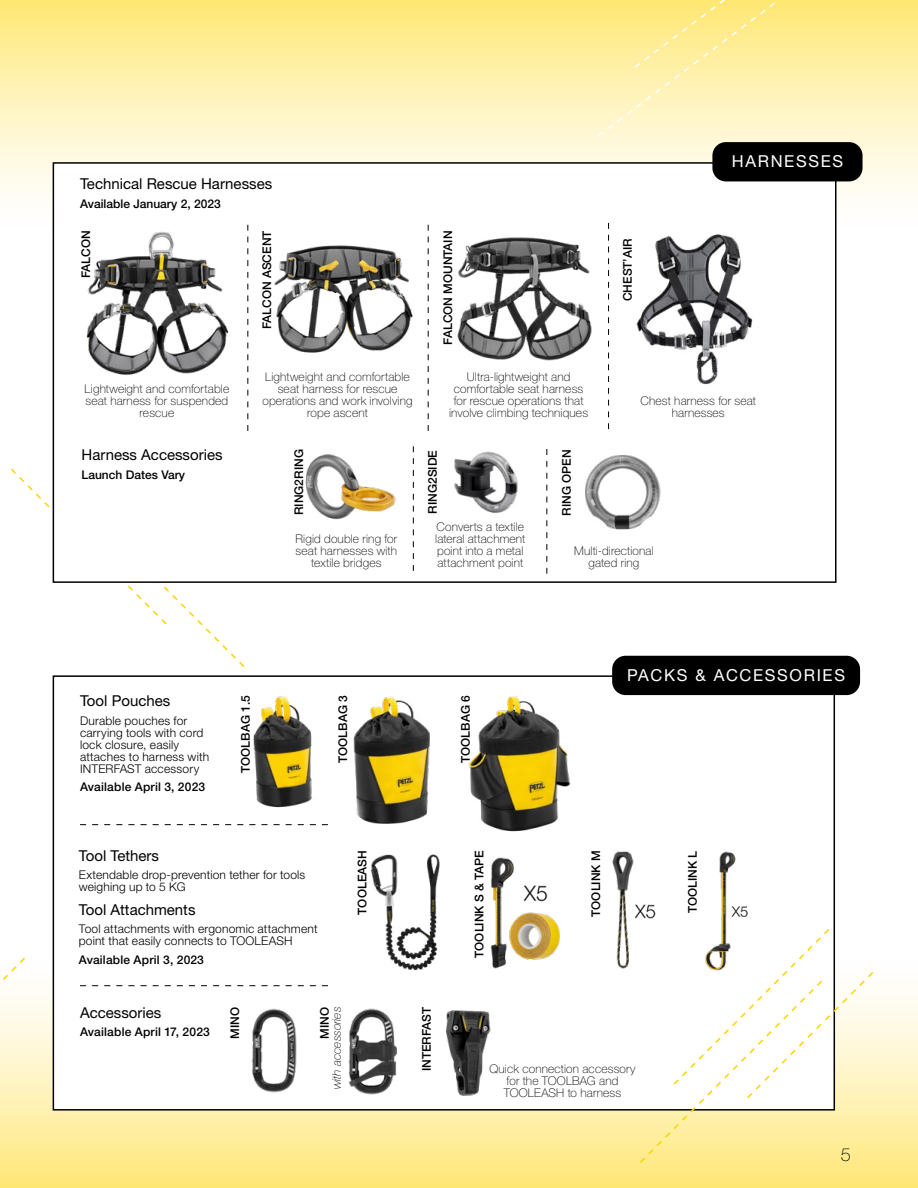
<style>
.page{position:relative;width:918px;height:1188px;background:#fff}
.page>*{position:absolute;margin:0;border:0;box-sizing:border-box;transform-origin:0 0}
.t1{font:100 18px "Helvetica Neue LT Pro";color:#000}
.t2{font:16.5px "Helvetica Neue LT Pro";letter-spacing:.1em;color:#fff}
.t3{font:15px "Helvetica Neue LT Pro";color:#000}
.t4{font:100 12px/12px "Helvetica Neue LT Pro";letter-spacing:.015em;color:#000;text-align:center}
.t5{font:500 12px "Helvetica Neue LT Pro";color:#000}
.t6{font:300 12px/12px "Helvetica Neue LT Pro";letter-spacing:.015em;color:#000}
.t7{font:italic 100 12px "Helvetica Neue LT Pro";color:#000}
</style>
<div class="page">
<div style="left:0;top:0;width:918px;height:233px;background:linear-gradient(to bottom,#ffe97c,#fdffff)"></div>
<div style="left:0;top:956px;width:918px;height:232px;background:linear-gradient(to bottom,#fbfdff,#fde77c)"></div>
<svg style="left:0;top:956px;width:27px;height:187px"></svg>
<svg style="left:11px;top:467px;width:234px;height:200px"></svg>
<div style="left:53px;top:676px;width:781px;height:434px;background:#fff"></div>
<div style="left:53px;top:163px;width:783px;height:419px;background:#fff"></div>
<div style="left:53px;top:162px;width:784px;height:421px;border:2px solid #000"></div>
<div style="left:712px;top:142px;width:151px;height:39px;background:#000;border-radius:14px"></div>
<img style="left:305px;top:454px;width:91px;height:66px">
<img style="left:454px;top:451px;width:64px;height:63px">
<svg style="left:413px;top:446px;width:1px;height:125px"></svg>
<img style="left:253px;top:696px;width:59px;height:112px">
<img style="left:353px;top:696px;width:77px;height:128px">
<img style="left:468px;top:696px;width:103px;height:136px">
<img style="left:370px;top:854px;width:70px;height:117px">
<img style="left:490px;top:857px;width:70px;height:112px">
<img style="left:719px;top:851px;width:29px;height:76px">
<img style="left:612px;top:851px;width:44px;height:118px">
<img style="left:251px;top:1008px;width:46px;height:85px">
<img style="left:445px;top:1010px;width:46px;height:86px">
<img style="left:585px;top:455px;width:76px;height:75px">
<svg style="left:546px;top:449px;width:1px;height:125px"></svg>
<div style="left:612px;top:656px;width:248px;height:39px;background:#000;border-radius:14px"></div>
<svg style="left:638px;top:927px;width:237px;height:238px"></svg>
<svg style="left:80px;top:824px;width:248px;height:1px"></svg>
<svg style="left:80px;top:985px;width:248px;height:1px"></svg>
<svg style="left:596px;top:0;width:216px;height:138px;background:#ffefa7"></svg>
<img style="left:86px;top:231px;width:143px;height:144px">
<img style="left:457px;top:237px;width:135px;height:124px">
<img style="left:274px;top:245px;width:139px;height:108px">
<svg style="left:247px;top:225px;width:1px;height:206px"></svg>
<svg style="left:608px;top:223px;width:1px;height:206px"></svg>
<svg style="left:428px;top:225px;width:1px;height:206px"></svg>
<img style="left:636px;top:234px;width:117px;height:151px">
<img style="left:348px;top:1008px;width:50px;height:87px">
<p class="t3" style="left:80px;top:175px;width:194px">Technical Rescue Harnesses</p>
<p class="t5" style="left:80px;top:196px;width:142px">Available January 2, 2023</p>
<p class="t5" style="left:79px;top:278px;width:49px;rotate:-90deg">FALCON</p>
<p class="t4" style="left:85px;top:383px;width:146px">Lightweight and comfortable seat harness for suspended rescue</p>
<p class="t3" style="left:82px;top:445px;width:143px">Harness Accessories</p>
<p class="t5" style="left:82px;top:467px;width:105px">Launch Dates Vary</p>
<p class="t5" style="left:260px;top:329px;width:100px;rotate:-90deg">FALCON ASCENT</p>
<p class="t4" style="left:262px;top:371px;width:152px">Lightweight and comfortable seat harness for rescue operations and work involving rope ascent</p>
<p class="t5" style="left:292px;top:515px;width:67px;rotate:-90deg">RING2RING</p>
<p class="t4" style="left:296px;top:532px;width:103px">Rigid double ring for seat harnesses with textile bridges</p>
<p class="t5" style="left:441px;top:345px;width:116px;rotate:-90deg">FALCON MOUNTAIN</p>
<p class="t4" style="left:449px;top:371px;width:141px">Ultra-lightweight and comfortable seat harness for rescue operations that involve climbing techniques</p>
<p class="t5" style="left:620px;top:301px;width:64px;rotate:-90deg">CHEST’AIR</p>
<h2 class="t2" style="left:732px;top:151px;width:113px">HARNESSES</h2>
<p class="t4" style="left:641px;top:395px;width:117px">Chest harness for seat harnesses</p>
<p class="t5" style="left:425px;top:514px;width:65px;rotate:-90deg">RING2SIDE</p>
<p class="t4" style="left:435px;top:520px;width:91px;text-align:left">Converts a textile lateral attachment point into a metal attachment point</p>
<p class="t5" style="left:559px;top:516px;width:68px;rotate:-90deg">RING OPEN</p>
<p class="t4" style="left:574px;top:544px;width:81px">Multi-directional gated ring</p>
<h2 class="t2" style="left:627px;top:665px;width:219px">PACKS &amp; ACCESSORIES</h2>
<p class="t3" style="left:80px;top:691px;width:92px">Tool Pouches</p>
<p class="t6" style="left:80px;top:714px;width:131px">Durable pouches for carrying tools with cord lock closure, easily attaches to harness with<br>INTERFAST accessory</p>
<p class="t5" style="left:80px;top:780px;width:127px">Available April 3, 2023</p>
<p class="t5" style="left:238px;top:773px;width:79px;rotate:-90deg">TOOLBAG 1.5</p>
<p class="t5" style="left:336px;top:763px;width:69px;rotate:-90deg">TOOLBAG 3</p>
<p class="t5" style="left:458px;top:763px;width:69px;rotate:-90deg">TOOLBAG 6</p>
<p class="t3" style="left:79px;top:846px;width:82px">Tool Tethers</p>
<p class="t6" style="left:79px;top:869px;width:228px">Extendable drop-prevention tether for tools weighing up to 5 KG</p>
<p class="t3" style="left:79px;top:900px;width:118px">Tool Attachments</p>
<p class="t6" style="left:79px;top:923px;width:240px">Tool attachments with ergonomic attachment point that easily connects to TOOLEASH</p>
<p class="t5" style="left:79px;top:953px;width:127px">Available April 3, 2023</p>
<p class="t5" style="left:355px;top:915px;width:66px;rotate:-90deg">TOOLEASH</p>
<p class="t5" style="left:472px;top:958px;width:109px;rotate:-90deg">TOOLINK S &amp; TAPE</p>
<p class="t5" style="left:589px;top:917px;width:68px;rotate:-90deg">TOOLINK M</p>
<p class="t5" style="left:686px;top:913px;width:64px;rotate:-90deg">TOOLINK L</p>
<p class="t3" style="left:80px;top:1003px;width:83px">Accessories</p>
<p class="t5" style="left:80px;top:1025px;width:131px">Available April 17, 2023</p>
<p class="t5" style="left:228px;top:1039px;width:33px;rotate:-90deg">MINO</p>
<p class="t5" style="left:419px;top:1071px;width:66px;rotate:-90deg">INTERFAST</p>
<p class="t5" style="left:317px;top:1039px;width:33px;rotate:-90deg">MINO</p>
<p class="t7" style="left:329px;top:1089px;width:84px;rotate:-90deg">with accessories</p>
<p class="t4" style="left:489px;top:1063px;width:148px">Quick connection accessory for the TOOLBAG and<br>TOOLEASH to harness</p>
<h1 class="t1" style="left:841px;top:1144px;width:12px">5</h1>
</div>
